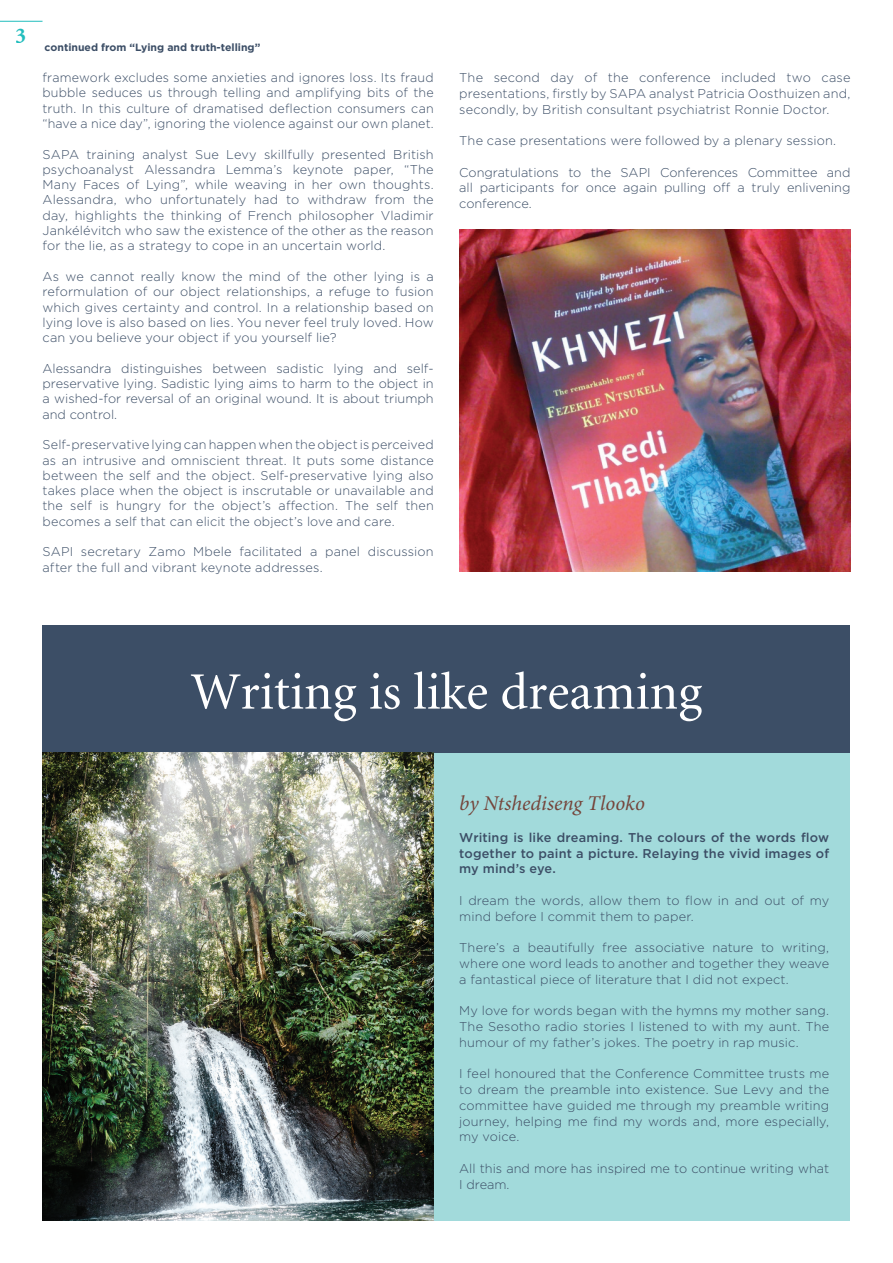
<style>
.page{position:relative;width:893px;height:1263px;background:#fff}
.page>*{position:absolute;margin:0;border:0;box-sizing:border-box;transform-origin:0 0}
.t1{font:52.5px "MMLS Minion";color:#fff}
.t2{font:700 22.5px "MMLS Minion";color:#21bdbd}
.t3{font:italic 21px "Minion Pro";color:#75453b}
.t4{font:300 12.75px/15.3px "Gotham";letter-spacing:.01em;color:#3c4e66;text-align:justify}
.t5{font:500 12.75px/15.8px "Gotham";letter-spacing:.015em;color:#3c4e66;text-align:justify}
.t6{font:700 10.5px "Gotham";color:#3c4e66}
</style>
<div class="page">
<hr style="left:0;top:21px;width:43px;height:1px;background:#21bdbd">
<div style="left:43px;top:625px;width:807px;height:595px;background:#a2dadb"></div>
<div style="left:43px;top:625px;width:807px;height:128px;background:#3c4e66"></div>
<img style="left:43px;top:753px;width:391px;height:467px">
<img style="left:459px;top:229px;width:391px;height:343px">
<h2 class="t2" style="left:16px;top:24px;width:13px">3</h2>
<p class="t6" style="left:45px;top:40px;width:217px">continued from “Lying and truth-telling”</p>
<p class="t4" style="left:43px;top:70px;width:393px">framework excludes some anxieties and ignores loss. Its fraud bubble seduces us through telling and amplifying bits of the truth. In this culture of dramatised deflection consumers can “have a nice day”, ignoring the violence against our own planet.</p>
<p class="t4" style="left:43px;top:146px;width:393px">SAPA training analyst Sue Levy skillfully presented British psychoanalyst Alessandra Lemma’s keynote paper, “The Many Faces of Lying”, while weaving in her own thoughts.<br>Alessandra, who unfortunately had to withdraw from the day, highlights the thinking of French philosopher Vladimir Jankélévitch who saw the existence of the other as the reason for the lie, as a strategy to cope in an uncertain world.</p>
<p class="t4" style="left:43px;top:268px;width:393px">As we cannot really know the mind of the other lying is a reformulation of our object relationships, a refuge to fusion which gives certainty and control. In a relationship based on lying love is also based on lies. You never feel truly loved. How can you believe your object if you yourself lie?</p>
<p class="t4" style="left:43px;top:360px;width:393px">Alessandra distinguishes between sadistic lying and self&shy;preservative lying. Sadistic lying aims to harm to the object in a wished-for reversal of an original wound. It is about triumph and control.</p>
<p class="t4" style="left:43px;top:437px;width:393px">Self-preservative lying can happen when the object is perceived as an intrusive and omniscient threat. It puts some distance between the self and the object. Self-preservative lying also takes place when the object is inscrutable or unavailable and the self is hungry for the object’s affection. The self then becomes a self that can elicit the object’s love and care.</p>
<p class="t4" style="left:43px;top:544px;width:393px;line-height:15.8px">SAPI secretary Zamo Mbele facilitated a panel discussion after the full and vibrant keynote addresses.</p>
<p class="t4" style="left:459px;top:69px;width:393px;line-height:15.8px">The second day of the conference included two case presentations, firstly by SAPA analyst Patricia Oosthuizen and, secondly, by British consultant psychiatrist Ronnie Doctor.</p>
<p class="t4" style="left:459px;top:133px;width:378px">The case presentations were followed by a plenary session.</p>
<p class="t4" style="left:459px;top:164px;width:393px;line-height:15.8px">Congratulations to the SAPI Conferences Committee and all participants for once again pulling off a truly enlivening conference.</p>
<h1 class="t1" style="left:191px;top:666px;width:513px">Writing is like dreaming</h1>
<h3 class="t3" style="left:459px;top:789px;width:187px">by Ntshediseng Tlooko</h3>
<p class="t5" style="left:459px;top:829px;width:371px">Writing is like dreaming. The colours of the words flow together to paint a picture. Relaying the vivid images of my mind’s eye.</p>
<p class="t4" style="left:459px;top:892px;width:371px;line-height:15.8px">I dream the words, allow them to flow in and out of my mind before I commit them to paper.</p>
<p class="t4" style="left:459px;top:939px;width:371px;line-height:15.8px">There’s a beautifully free associative nature to writing, where one word leads to another and together they weave a fantastical piece of literature that I did not expect.</p>
<p class="t4" style="left:459px;top:1002px;width:371px;line-height:15.8px">My love for words began with the hymns my mother sang.<br>The Sesotho radio stories I listened to with my aunt. The humour of my father’s jokes. The poetry in rap music.</p>
<p class="t4" style="left:459px;top:1065px;width:371px;line-height:15.8px">I feel honoured that the Conference Committee trusts me to dream the preamble into existence. Sue Levy and the committee have guided me through my preamble writing journey, helping me find my words and, more especially, my voice.</p>
<p class="t4" style="left:459px;top:1160px;width:371px;line-height:15.8px">All this and more has inspired me to continue writing what<br>I dream.</p>
</div>
